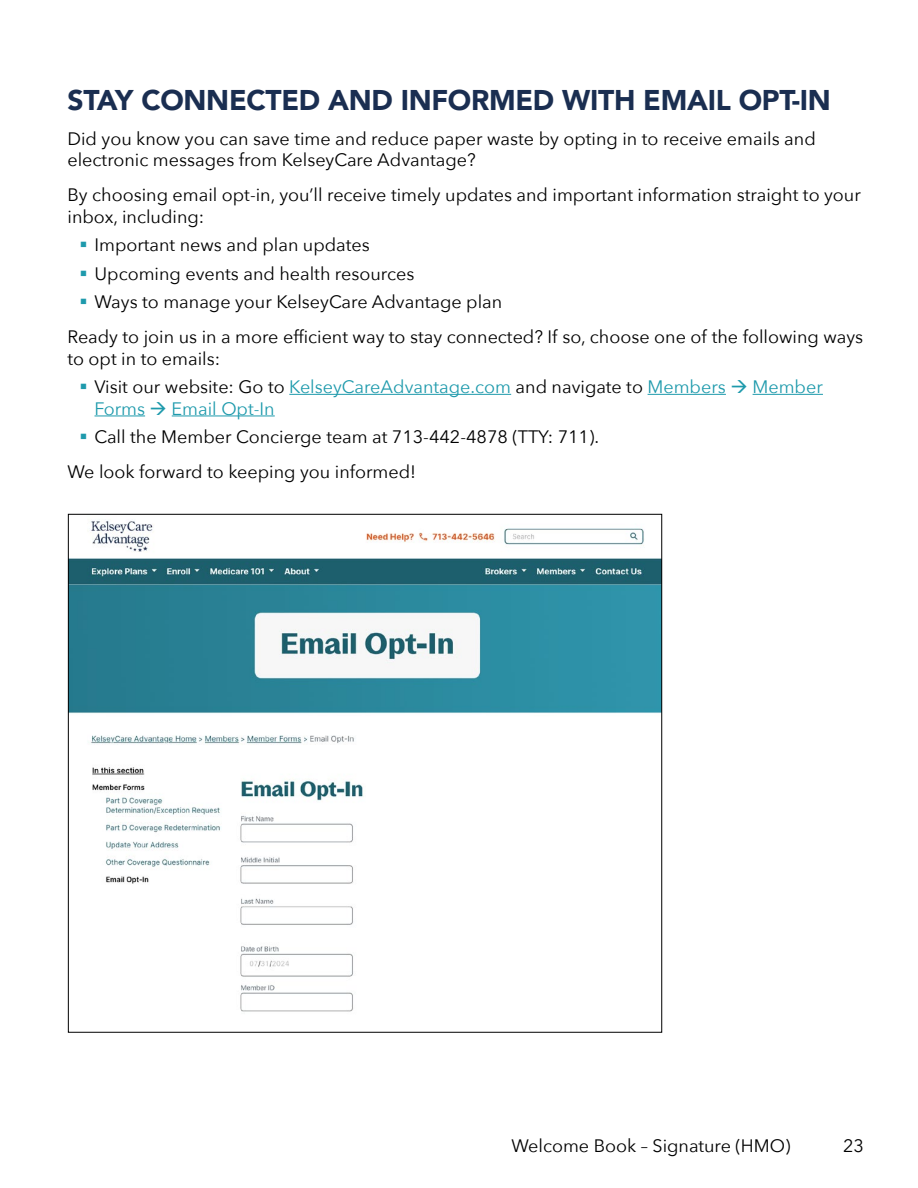
<style>
.page{position:relative;width:918px;height:1188px;background:#fff}
.page>*{position:absolute;margin:0;border:0;box-sizing:border-box;transform-origin:0 0}
.t1{font:900 28.5px "Avenir";letter-spacing:-.01em;color:#1a2e51}
.t2{font:18px/21.6px "Avenir Next";color:#000}
.t3{font:18px/21.6px "Avenir Next";color:#1e9aac}
.s1{color:#1e9aac}
.s2{color:#000}
</style>
<div class="page">
<hr style="left:289px;top:394px;width:222px;height:1px;background:#1e9aac">
<hr style="left:648px;top:394px;width:78px;height:1px;background:#1e9aac">
<hr style="left:753px;top:394px;width:70px;height:1px;background:#1e9aac">
<hr style="left:94px;top:415px;width:51px;height:1px;background:#1e9aac">
<hr style="left:172px;top:415px;width:103px;height:1px;background:#1e9aac">
<img style="left:70px;top:520px;width:590px;height:492px">
<h1 class="t1" style="left:68px;top:75px;width:765px">STAY CONNECTED AND INFORMED WITH EMAIL OPT-IN</h1>
<p class="t2" style="left:68px;top:127px;width:750px">Did you know you can save time and reduce paper waste by opting in to receive emails and electronic messages from KelseyCare Advantage?</p>
<p class="t2" style="left:68px;top:183px;width:795px">By choosing email opt-in, you’ll receive timely updates and important information straight to your inbox, including:</p>
<p class="t2" style="left:79px;top:233px;width:292px"><span class="s1">▪</span> Important news and plan updates</p>
<p class="t2" style="left:79px;top:262px;width:336px"><span class="s1">▪</span> Upcoming events and health resources</p>
<p class="t2" style="left:67px;top:283px;width:797px;line-height:35.1px;text-indent:12px"><span class="s1">▪</span> Ways to manage your KelseyCare Advantage plan<br>Ready to join us in a more efficient way to stay connected? If so, choose one of the following ways</p>
<p class="t2" style="left:67px;top:347px;width:154px">to opt in to emails:</p>
<p class="t3" style="left:94px;top:375px;width:730px;text-indent:-15px">▪ <span class="s2">Visit our website: Go to</span> KelseyCareAdvantage.com <span class="s2">and navigate to</span> Members → Member<br>Forms → Email Opt-In</p>
<p class="t2" style="left:67px;top:418px;width:530px;line-height:35.1px;text-indent:12px"><span class="s1">▪</span> Call the Member Concierge team at 713-442-4878 (TTY: 711).<br>We look forward to keeping you informed!</p>
<p class="t2" style="left:511px;top:1134px;width:281px">Welcome Book – Signature (HMO)</p>
<p class="t2" style="left:843px;top:1134px;width:22px">23</p>
</div>
